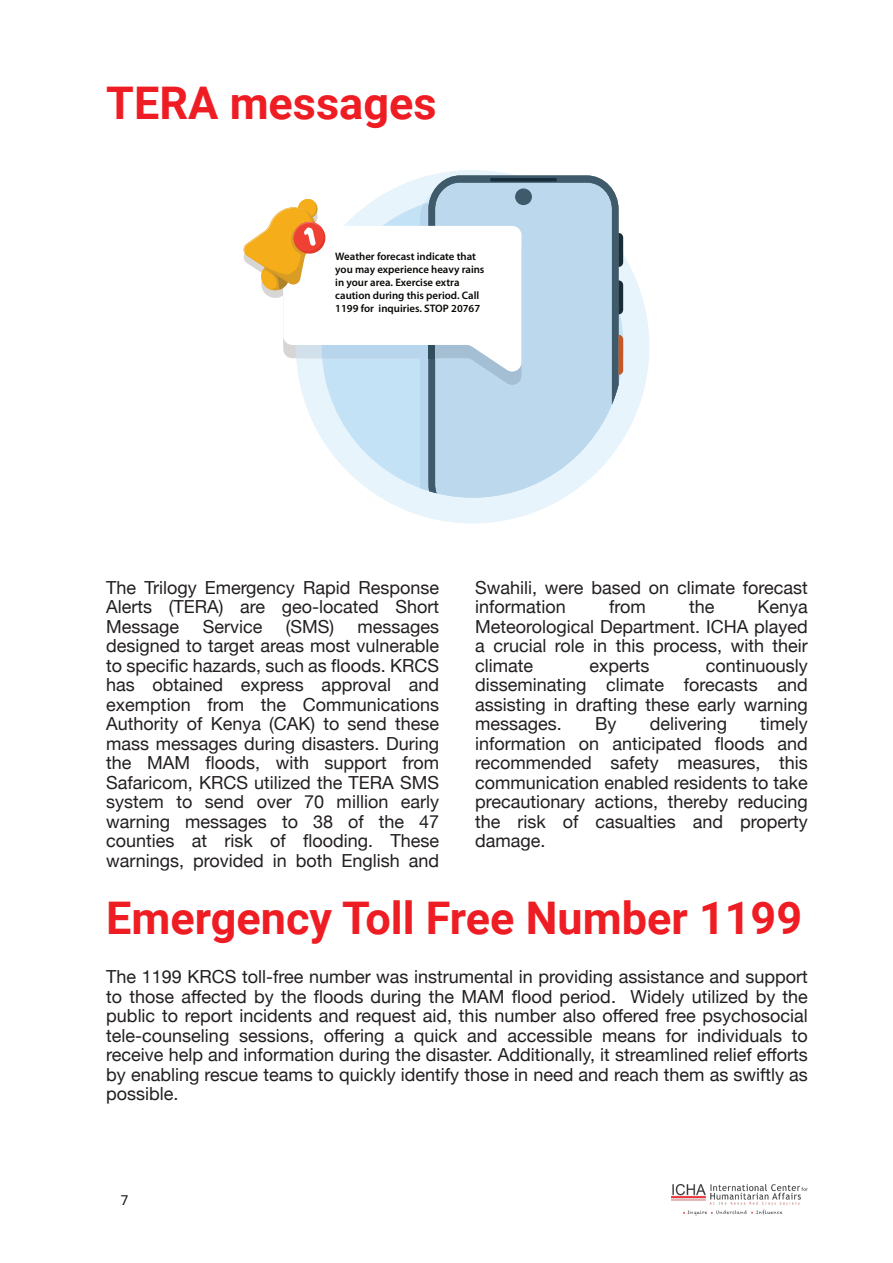
<style>
.page{position:relative;width:893px;height:1263px;background:#fff}
.page>*{position:absolute;margin:0;border:0;box-sizing:border-box;transform-origin:0 0}
.t1{font:700 45px "Roboto";color:#ee1d23}
.t2{font:18px/19.5px "Helvetica Neue";color:#231f20;text-align:justify}
.t3{font:13.5px "Roboto";color:#080704}
.t4{font:600 10.8px/13px "Myriad Pro";color:#080704}
</style>
<div class="page">
<img style="left:671px;top:1184px;width:137px;height:31px">
<div style="left:296px;top:170px;width:353px;height:353px;background:#e8f4fb;border-radius:50%"></div>
<div style="left:322px;top:196px;width:301px;height:301px;background:#c3e2f5;border-radius:50%"></div>
<svg style="left:428px;top:175px;width:190px;height:318px;fill:#bcd8ed"></svg>
<div style="left:515px;top:188px;width:17px;height:17px;background:#3f5a6a;border-radius:8px"></div>
<hr style="left:490px;top:178px;width:67px;height:3px;background:#172f3d">
<svg style="left:618px;top:233px;width:5px;height:34px"></svg>
<svg style="left:618px;top:280px;width:5px;height:34px"></svg>
<svg style="left:618px;top:335px;width:5px;height:40px"></svg>
<svg style="left:244px;top:198px;width:277px;height:187px"></svg>
<h1 class="t1" style="left:106px;top:85px;width:332px">TERA messages</h1>
<p class="t4" style="left:335px;top:250px;width:151px">Weather forecast indicate that you may experience heavy rains in your area. Exercise extra caution during this period. Call<br>1199 for inquiries. STOP 20767</p>
<p class="t2" style="left:106px;top:577px;width:334px">The Trilogy Emergency Rapid Response Alerts (TERA) are geo-located Short Message</p>
<p class="t2" style="left:203px;top:616px;width:61px">Service</p>
<p class="t2" style="left:286px;top:616px;width:50px">(SMS)</p>
<p class="t2" style="left:106px;top:616px;width:334px;text-indent:251px">messages designed to target areas most vulnerable to specific hazards, such as floods. KRCS has obtained express approval and exemption from the Communications Authority of Kenya (CAK) to send these mass messages during disasters. During the MAM floods, with support from Safaricom, KRCS utilized the TERA SMS system to send over 70 million early warning messages to 38 of the 47 counties at risk of flooding. These warnings, provided in both English and</p>
<p class="t2" style="left:475px;top:577px;width:334px">Swahili, were based on climate forecast information</p>
<p class="t2" style="left:609px;top:597px;width:38px">from</p>
<p class="t2" style="left:689px;top:597px;width:27px">the</p>
<p class="t2" style="left:475px;top:597px;width:334px;text-indent:282px">Kenya Meteorological Department. ICHA played a crucial role in this process, with their climate</p>
<p class="t2" style="left:475px;top:655px;width:334px;text-indent:231px">continuously disseminating climate forecasts and assisting in drafting these early warning messages.</p>
<p class="t2" style="left:589px;top:655px;width:61px">experts</p>
<p class="t2" style="left:475px;top:714px;width:334px;text-indent:285px">timely information on anticipated floods and recommended safety measures, this communication enabled residents to take precautionary actions, thereby reducing the risk of casualties and property damage.</p>
<p class="t2" style="left:595px;top:714px;width:23px">By</p>
<p class="t2" style="left:650px;top:714px;width:79px">delivering</p>
<h1 class="t1" style="left:106px;top:901px;width:697px">Emergency Toll Free Number 1199</h1>
<p class="t2" style="left:106px;top:967px;width:703px">The 1199 KRCS toll-free number was instrumental in providing assistance and support to those affected by the floods during the MAM flood period. Widely utilized by the public to report incidents and request aid, this number also offered free psychosocial tele-counseling sessions, offering a quick and accessible means for individuals to receive help and information during the disaster. Additionally, it streamlined relief efforts by enabling rescue teams to quickly identify those in need and reach them as swiftly as possible.</p>
<p class="t3" style="left:121px;top:1195px;width:9px">7</p>
</div>
